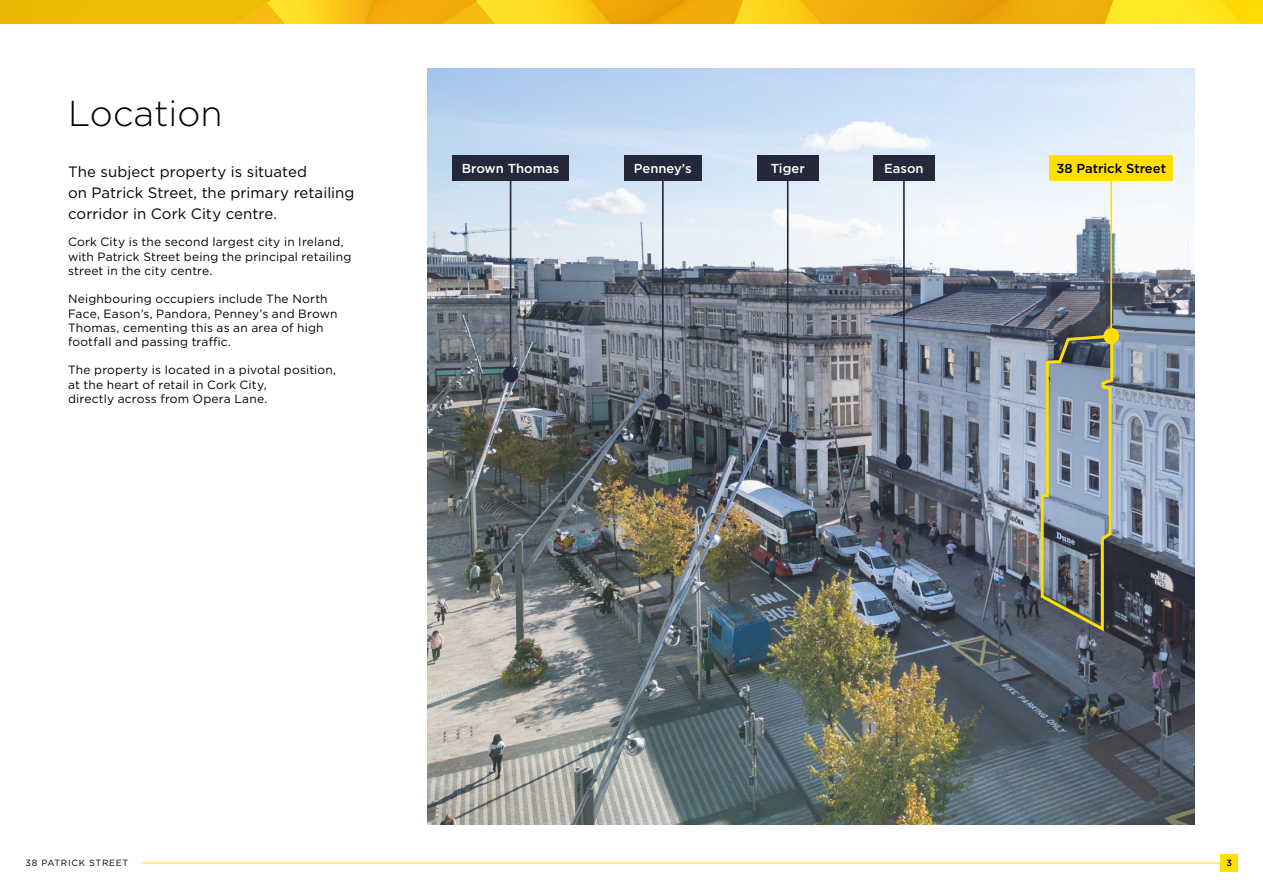
<style>
.page{position:relative;width:1263px;height:893px;background:#fff}
.page>*{position:absolute;margin:0;border:0;box-sizing:border-box;transform-origin:0 0}
.t1{font:300 36px "Gotham";color:#000}
.t2{font:15px/21px "Gotham";letter-spacing:.005em;color:#000}
.t3{font:500 13.05px "Gotham";color:#fff}
.t4{font:500 13.05px "Gotham";color:#000}
.t5{font:12px/14.4px "Gotham";letter-spacing:.015em;color:#000}
.t6{font:9px "Gotham";letter-spacing:.075em;color:#000}
.t7{font:500 9px "Gotham";color:#000}
</style>
<div class="page">
<img style="left:427px;top:68px;width:768px;height:757px">
<hr style="left:1110px;top:168px;width:2px;height:168px;background:#ffdf00">
<div style="left:1049px;top:155px;width:124px;height:25px;background:#ffdf00"></div>
<svg style="left:1039px;top:323px;width:76px;height:311px;background:#808887"></svg>
<div style="left:1103px;top:328px;width:16px;height:16px;background:#ffdf00;border-radius:50%"></div>
<hr style="left:903px;top:168px;width:2px;height:294px;background:#25273a">
<div style="left:873px;top:155px;width:62px;height:25px;background:#25273a"></div>
<div style="left:896px;top:454px;width:16px;height:16px;background:#25273a;border-radius:50%"></div>
<hr style="left:787px;top:168px;width:1px;height:273px;background:#25273a">
<div style="left:757px;top:155px;width:62px;height:25px;background:#25273a"></div>
<div style="left:780px;top:431px;width:16px;height:16px;background:#25273a;border-radius:50%"></div>
<hr style="left:662px;top:168px;width:2px;height:235px;background:#25273a">
<div style="left:624px;top:155px;width:78px;height:25px;background:#25273a"></div>
<div style="left:655px;top:394px;width:16px;height:15px;background:#25273a;border-radius:50%"></div>
<hr style="left:510px;top:168px;width:1px;height:207px;background:#25273a">
<div style="left:452px;top:155px;width:117px;height:25px;background:#25273a"></div>
<div style="left:503px;top:367px;width:15px;height:15px;background:#25273a;border-radius:50%"></div>
<hr style="left:142px;top:863px;width:1085px;height:1px;background:#ffdf00">
<div style="left:1220px;top:854px;width:18px;height:18px;background:#ffdf00"></div>
<img style="left:0;top:0;width:1263px;height:23px">
<h1 class="t1" style="left:68px;top:90px;width:156px">Location</h1>
<p class="t2" style="left:68px;top:160px;width:288px">The subject property is situated<br>on Patrick Street, the primary retailing corridor in Cork City centre.</p>
<p class="t5" style="left:68px;top:235px;width:285px">Cork City is the second largest city in Ireland, with Patrick Street being the principal retailing street in the city centre.</p>
<p class="t5" style="left:68px;top:291px;width:271px">Neighbouring occupiers include The North Face, Eason’s, Pandora, Penney’s and Brown Thomas, cementing this as an area of high footfall and passing traffic.</p>
<p class="t5" style="left:68px;top:363px;width:270px">The property is located in a pivotal position, at the heart of retail in Cork City,<br>directly across from Opera Lane.</p>
<p class="t3" style="left:462px;top:160px;width:99px">Brown Thomas</p>
<p class="t3" style="left:634px;top:160px;width:59px">Penney’s</p>
<p class="t3" style="left:771px;top:160px;width:35px">Tiger</p>
<p class="t3" style="left:884px;top:160px;width:41px">Eason</p>
<p class="t4" style="left:1056px;top:160px;width:111px">38 Patrick Street</p>
<p class="t6" style="left:26px;top:857px;width:104px">38 PATRICK STREET</p>
<p class="t7" style="left:1226px;top:857px;width:7px">3</p>
</div>
